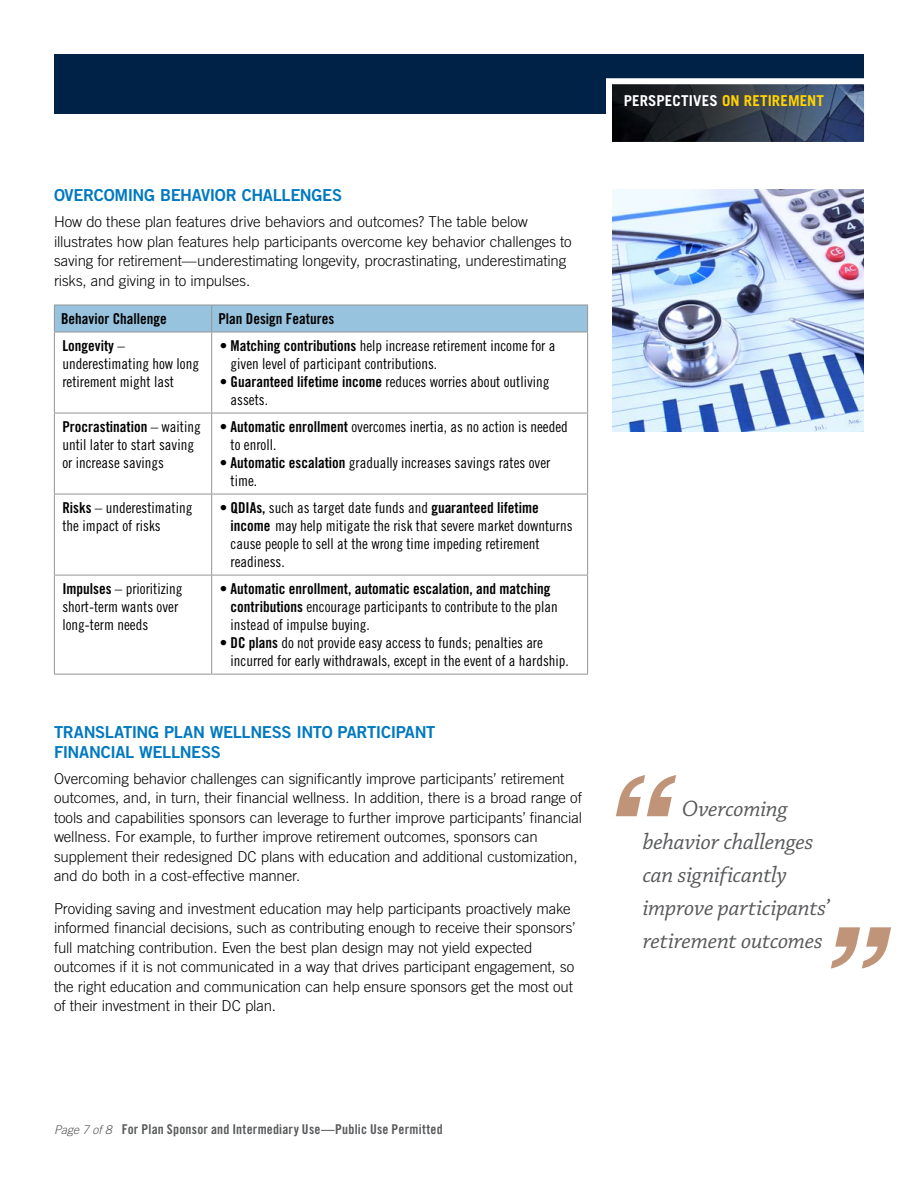
<style>
.page{position:relative;width:918px;height:1188px;background:#fff}
.page>*{position:absolute;margin:0;border:0;box-sizing:border-box;transform-origin:0 0}
.P_Callout{font:italic 23.4px/33px "Prudential Serif";letter-spacing:-.01em;color:#58595b}
.H2_Subhead_L1{font:700 16.5px/19.5px "Prudential Modern";letter-spacing:-.025em;color:#0079c1}
.P_Body_copy{font:300 15px/19.5px "Prudential Modern";letter-spacing:-.005em;color:#000}
.TD_Table_data{font:condensed 15px/18px "Prudential Modern";color:#000}
.TD_Table_data-2{font:700 condensed 15px "Prudential Modern";color:#000}
.t1{font:15px "Prudential Modern Bold Sem Cond";letter-spacing:.01em;color:#fff}
.t2{font:700 condensed 13.5px "Prudential Modern";letter-spacing:.015em;color:#58595b}
.s1{font-weight:700}
.s2{color:#ffd200}
.s3{font-weight:300;font-style:italic;font-stretch:normal;font-size:12px}
</style>
<div class="page">
<div style="left:54px;top:54px;width:810px;height:59px;background:#002247"></div>
<img style="left:613px;top:85px;width:250px;height:56px">
<div style="left:606px;top:78px;width:264px;height:70px;border:6px solid #fff"></div>
<svg style="left:54px;top:305px;width:534px;height:27px;background:#97c1db"></svg>
<hr style="left:54px;top:332px;width:158px;height:1px;background:#939598">
<hr style="left:54px;top:332px;width:1px;height:81px;background:#939598">
<hr style="left:212px;top:332px;width:376px;height:1px;background:#939598">
<hr style="left:211px;top:332px;width:1px;height:81px;background:#939598">
<hr style="left:587px;top:332px;width:1px;height:81px;background:#939598">
<hr style="left:54px;top:413px;width:158px;height:1px;background:#939598">
<hr style="left:54px;top:413px;width:1px;height:81px;background:#939598">
<hr style="left:212px;top:413px;width:376px;height:1px;background:#939598">
<hr style="left:211px;top:413px;width:1px;height:81px;background:#939598">
<hr style="left:587px;top:413px;width:1px;height:81px;background:#939598">
<hr style="left:54px;top:494px;width:158px;height:1px;background:#939598">
<hr style="left:54px;top:494px;width:1px;height:81px;background:#939598">
<hr style="left:212px;top:494px;width:376px;height:1px;background:#939598">
<hr style="left:211px;top:494px;width:1px;height:81px;background:#939598">
<hr style="left:587px;top:494px;width:1px;height:81px;background:#939598">
<hr style="left:54px;top:575px;width:158px;height:1px;background:#939598">
<hr style="left:54px;top:575px;width:1px;height:99px;background:#939598">
<hr style="left:212px;top:575px;width:376px;height:1px;background:#939598">
<hr style="left:211px;top:575px;width:1px;height:99px;background:#939598">
<hr style="left:587px;top:575px;width:1px;height:99px;background:#939598">
<hr style="left:54px;top:674px;width:158px;height:1px;background:#939598">
<hr style="left:212px;top:674px;width:376px;height:1px;background:#939598">
<img style="left:612px;top:189px;width:252px;height:243px">
<svg style="left:616px;top:775px;width:60px;height:41px"></svg>
<svg style="left:831px;top:927px;width:60px;height:42px"></svg>
<p class="H2_Subhead_L1" style="left:54px;top:185px;width:290px">OVERCOMING BEHAVIOR CHALLENGES</p>
<p class="P_Body_copy" style="left:54px;top:212px;width:519px">How do these plan features drive behaviors and outcomes? The table below illustrates how plan features help participants overcome key behavior challenges to saving for retirement—underestimating longevity, procrastinating, underestimating risks, and giving in to impulses.</p>
<p class="TD_Table_data-2" style="left:61px;top:309px;width:107px">Behavior Challenge</p>
<p class="TD_Table_data-2" style="left:218px;top:309px;width:117px">Plan Design Features</p>
<p class="TD_Table_data" style="left:62px;top:336px;width:138px"><span class="s1">Longevity</span> – underestimating how long retirement might last</p>
<p class="TD_Table_data" style="left:231px;top:336px;width:326px;text-indent:-11px">• <span class="s1">Matching contributions</span> help increase retirement income for a given level of participant contributions.</p>
<p class="TD_Table_data" style="left:231px;top:372px;width:321px;text-indent:-11px">• <span class="s1">Guaranteed lifetime income</span> reduces worries about outliving assets.</p>
<p class="TD_Table_data" style="left:62px;top:417px;width:140px"><span class="s1">Procrastination</span> – waiting until later to start saving or increase savings</p>
<p class="TD_Table_data" style="left:231px;top:417px;width:339px;text-indent:-11px">• <span class="s1">Automatic enrollment</span> overcomes inertia, as no action is needed to enroll.</p>
<p class="TD_Table_data" style="left:231px;top:453px;width:321px;text-indent:-11px">• <span class="s1">Automatic escalation</span> gradually increases savings rates over time.</p>
<p class="TD_Table_data" style="left:62px;top:498px;width:131px"><span class="s1">Risks</span> – underestimating the impact of risks</p>
<p class="TD_Table_data" style="left:231px;top:498px;width:343px;text-indent:-11px">• <span class="s1">QDIAs,</span> such as target date funds and <span class="s1">guaranteed lifetime income</span> may help mitigate the risk that severe market downturns cause people to sell at the wrong time impeding retirement readiness.</p>
<p class="TD_Table_data" style="left:62px;top:580px;width:121px"><span class="s1">Impulses</span> – prioritizing short-term wants over long-term needs</p>
<p class="TD_Table_data" style="left:231px;top:580px;width:329px;text-indent:-11px">• <span class="s1">Automatic enrollment, automatic escalation, and matching contributions</span> encourage participants to contribute to the plan instead of impulse buying.</p>
<p class="TD_Table_data" style="left:231px;top:634px;width:340px;text-indent:-11px">• <span class="s1">DC plans</span> do not provide easy access to funds; penalties are incurred for early withdrawals, except in the event of a hardship.</p>
<p class="H2_Subhead_L1" style="left:54px;top:722px;width:383px">TRANSLATING PLAN WELLNESS INTO PARTICIPANT<br>FINANCIAL WELLNESS</p>
<p class="P_Body_copy" style="left:54px;top:769px;width:530px">Overcoming behavior challenges can significantly improve participants’ retirement outcomes, and, in turn, their financial wellness. In addition, there is a broad range of tools and capabilities sponsors can leverage to further improve participants’ financial wellness. For example, to further improve retirement outcomes, sponsors can supplement their redesigned DC plans with education and additional customization, and do both in a cost-effective manner.</p>
<p class="P_Body_copy" style="left:54px;top:898px;width:523px">Providing saving and investment education may help participants proactively make informed financial decisions, such as contributing enough to receive their sponsors’ full matching contribution. Even the best plan design may not yield expected outcomes if it is not communicated in a way that drives participant engagement, so the right education and communication can help ensure sponsors get the most out of their investment in their DC plan.</p>
<p class="t1" style="left:624px;top:91px;width:202px">PERSPECTIVES <span class="s2">ON RETIREMENT</span></p>
<p class="P_Callout" style="left:643px;top:793px;width:188px;text-indent:39px">Overcoming behavior challenges can significantly improve participants’ retirement outcomes</p>
<p class="t2" style="left:54px;top:1121px;width:390px"><span class="s3">Page 7 of 8</span> For Plan Sponsor and Intermediary Use—Public Use Permitted</p>
</div>
